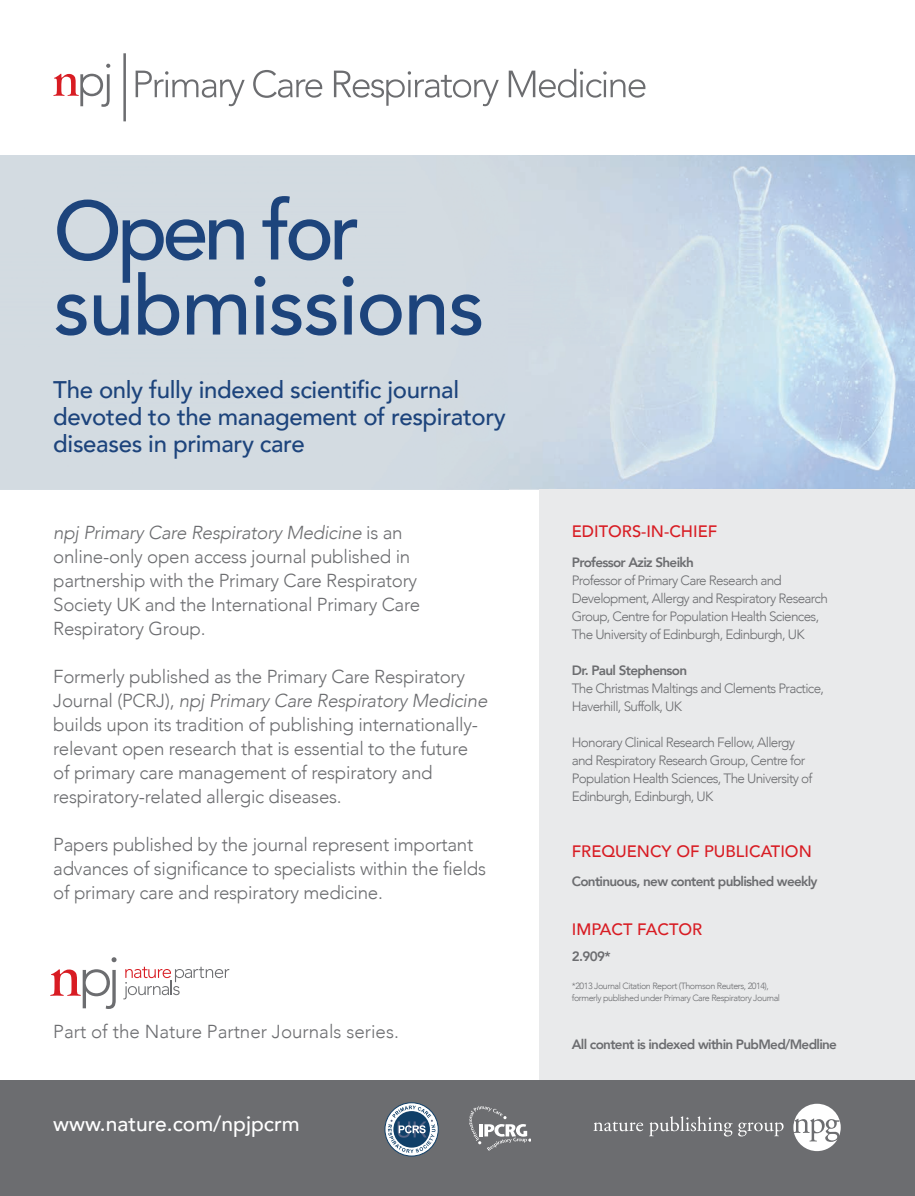
<style>
.page{position:relative;width:915px;height:1196px;background:#fff}
.page>*{position:absolute;margin:0;border:0;box-sizing:border-box;transform-origin:0 0}
.t1{font:500 82.5px/75px "Avenir";letter-spacing:-.02em;color:#1d447c}
.t2{font:500 24px/27px "Avenir";letter-spacing:-.015em;color:#1d447c}
.t3{font:500 21px "Avenir";color:#fff}
.t4{font:300 18.75px/24px "Avenir";letter-spacing:-.015em;color:#6c6d70}
.t5{font:500 16.5px "Avenir";color:#d81c23}
.t6{font:300 13.5px/18px "Avenir";letter-spacing:-.05em;color:#6c6d70}
.t7{font:800 13.5px "Avenir";letter-spacing:-.05em;color:#6c6d70}
.t8{font:300 9px/12px "Avenir";letter-spacing:-.05em;color:#6c6d70}
.s1{font-style:italic}
</style>
<div class="page">
<img style="left:0;top:155px;width:914px;height:334px">
<div style="left:0;top:1079px;width:914px;height:116px;background:#6c6d70"></div>
<svg style="left:793px;top:1103px;width:47px;height:47px"></svg>
<svg style="left:593px;top:1121px;width:50px;height:10px"></svg>
<svg style="left:649px;top:1116px;width:83px;height:20px"></svg>
<svg style="left:738px;top:1122px;width:45px;height:14px"></svg>
<svg style="left:385px;top:1102px;width:53px;height:53px"></svg>
<div style="left:384px;top:1102px;width:54px;height:53px;border:1px solid #103f68;border-radius:50%"></div>
<svg style="left:388px;top:1105px;width:47px;height:47px;background:#788fa5"></svg>
<svg style="left:469px;top:1106px;width:61px;height:44px"></svg>
<svg style="left:53px;top:64px;width:57px;height:43px"></svg>
<hr style="left:123px;top:53px;width:3px;height:68px;background:#6c6d70">
<svg style="left:136px;top:71px;width:109px;height:35px"></svg>
<svg style="left:253px;top:70px;width:69px;height:28px"></svg>
<svg style="left:334px;top:71px;width:164px;height:35px"></svg>
<svg style="left:508px;top:69px;width:137px;height:29px"></svg>
<div style="left:539px;top:489px;width:375px;height:590px;background:#e9eaeb"></div>
<svg style="left:123px;top:966px;width:106px;height:33px"></svg>
<svg style="left:50px;top:957px;width:66px;height:51px"></svg>
<h1 class="t1" style="left:53px;top:189px;width:433px">Open for submissions</h1>
<p class="t2" style="left:53px;top:375px;width:454px">The only fully indexed scientific journal devoted to the management of respiratory diseases in primary care</p>
<p class="t4" style="left:53px;top:520px;width:368px"><span class="s1">npj Primary Care Respiratory Medicine</span> is an online-only open access journal published in partnership with the Primary Care Respiratory Society UK and the International Primary Care Respiratory Group.</p>
<p class="t4" style="left:53px;top:664px;width:435px">Formerly published as the Primary Care Respiratory Journal (PCRJ), <span class="s1">npj Primary Care Respiratory Medicine </span>builds upon its tradition of publishing internationally&shy;relevant open research that is essential to the future of primary care management of respiratory and respiratory-related allergic diseases.</p>
<p class="t4" style="left:53px;top:832px;width:434px">Papers published by the journal represent important advances of significance to specialists within the fields of primary care and respiratory medicine.</p>
<p class="t4" style="left:53px;top:1019px;width:347px">Part of the Nature Partner Journals series.</p>
<p class="t3" style="left:53px;top:1105px;width:248px">www.nature.com/npjpcrm</p>
<p class="t5" style="left:571px;top:516px;width:147px">EDITORS-IN-CHIEF</p>
<p class="t7" style="left:571px;top:551px;width:123px">Professor Aziz Sheikh</p>
<p class="t6" style="left:571px;top:571px;width:257px">Professor of Primary Care Research and Development, Allergy and Respiratory Research Group, Centre for Population Health Sciences, The University of Edinburgh, Edinburgh, UK</p>
<p class="t7" style="left:571px;top:659px;width:117px">Dr. Paul Stephenson</p>
<p class="t6" style="left:571px;top:679px;width:254px">The Christmas Maltings and Clements Practice,<br>Haverhill, Suffolk, UK</p>
<p class="t6" style="left:571px;top:733px;width:242px">Honorary Clinical Research Fellow, Allergy and Respiratory Research Group, Centre for Population Health Sciences, The University of Edinburgh, Edinburgh, UK</p>
<p class="t5" style="left:571px;top:836px;width:241px">FREQUENCY OF PUBLICATION</p>
<p class="t7" style="left:571px;top:870px;width:247px">Continuous, new content published weekly</p>
<p class="t5" style="left:571px;top:914px;width:132px">IMPACT FACTOR</p>
<p class="t7" style="left:571px;top:945px;width:40px">2.909*</p>
<p class="t8" style="left:571px;top:979px;width:210px">*2013 Journal Citation Report (Thomson Reuters, 2014), formerly published under Primary Care Respiratory Journal</p>
<p class="t7" style="left:571px;top:1032px;width:267px">All content is indexed within PubMed/Medline</p>
</div>
